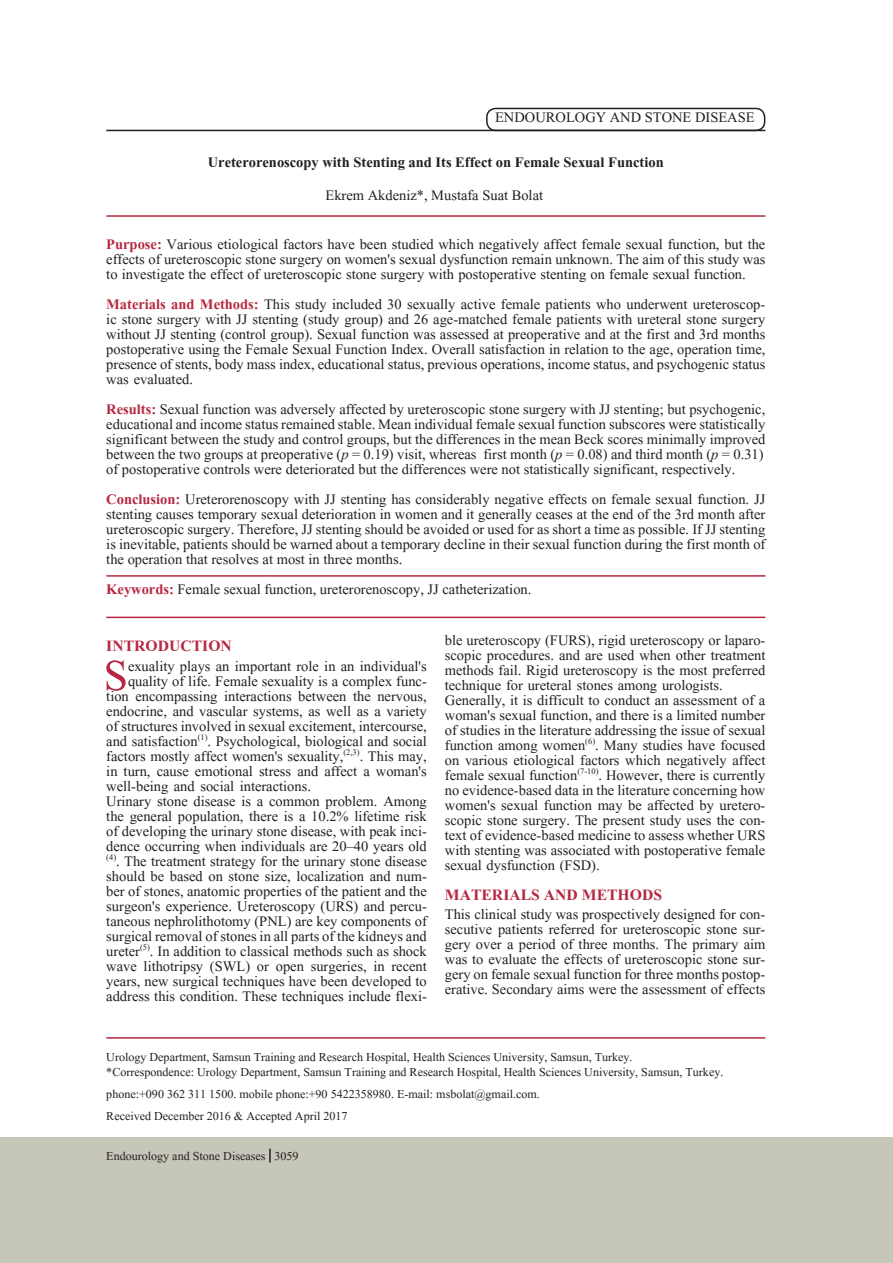
<style>
.page{position:relative;width:893px;height:1263px;background:#fff}
.page>*{position:absolute;margin:0;border:0;box-sizing:border-box;transform-origin:0 0}
.t1{font:54.6px "Aparajita";color:#b62841}
.t2{font:700 19.5px "Aparajita";color:#b62841}
.t3{font:18px/15px "Aparajita";color:#231f20;text-align:justify}
.t4{font:700 18px "Aparajita";color:#231f20}
.t5{font:15px/21.6px "Aparajita";color:#231f20}
.s1{font-weight:700;color:#b62841}
.s2{font-style:italic}
</style>
<div class="page">
<div style="left:0;top:1137px;width:893px;height:126px;background:#c7c7b9"></div>
<hr style="left:106px;top:130px;width:659px;height:1px;background:#231f20">
<hr style="left:106px;top:215px;width:659px;height:2px;background:#b62841">
<hr style="left:106px;top:575px;width:659px;height:2px;background:#b62841">
<hr style="left:106px;top:617px;width:659px;height:1px;background:#b62841">
<hr style="left:106px;top:1037px;width:659px;height:2px;background:#b62841">
<div style="left:486px;top:108px;width:279px;height:23px;border:2px solid #231f20;border-radius:9px"></div>
<svg style="left:269px;top:1148px;width:2px;height:14px"></svg>
<p class="t3" style="left:495px;top:112px;width:261px">ENDOUROLOGY AND STONE DISEASE</p>
<p class="t4" style="left:208px;top:153px;width:457px">Ureterorenoscopy with Stenting and Its Effect on Female Sexual Function</p>
<p class="t3" style="left:325px;top:189px;width:219px">Ekrem Akdeniz*, Mustafa Suat Bolat</p>
<p class="t3" style="left:106px;top:239px;width:661px"><span class="s1">Purpose:</span> Various etiological factors have been studied which negatively affect female sexual function, but the effects of ureteroscopic stone surgery on women's sexual dysfunction remain unknown. The aim of this study was to investigate the effect of ureteroscopic stone surgery with postoperative stenting on female sexual function.</p>
<p class="t3" style="left:106px;top:299px;width:661px"><span class="s1">Materials and Methods:</span> This study included 30 sexually active female patients who underwent ureteroscop&shy;ic stone surgery with JJ stenting (study group) and 26 age-matched female patients with ureteral stone surgery without JJ stenting (control group). Sexual function was assessed at preoperative and at the first and 3rd months postoperative using the Female Sexual Function Index. Overall satisfaction in relation to the age, operation time, presence of stents, body mass index, educational status, previous operations, income status, and psychogenic status was evaluated.</p>
<p class="t3" style="left:106px;top:404px;width:661px"><span class="s1">Results:</span> Sexual function was adversely affected by ureteroscopic stone surgery with JJ stenting; but psychogenic, educational and income status remained stable. Mean individual female sexual function subscores were statistically significant between the study and control groups, but the differences in the mean Beck scores minimally improved between the two groups at preoperative (<span class="s2">p</span> = 0.19) visit, whereas first month (<span class="s2">p</span> = 0.08) and third month (<span class="s2">p</span> = 0.31)</p>
<p class="t3" style="left:106px;top:464px;width:630px">of postoperative controls were deteriorated but the differences were not statistically significant, respectively.</p>
<p class="t3" style="left:106px;top:494px;width:661px"><span class="s1">Conclusion:</span> Ureterorenoscopy with JJ stenting has considerably negative effects on female sexual function. JJ stenting causes temporary sexual deterioration in women and it generally ceases at the end of the 3rd month after ureteroscopic surgery. Therefore, JJ stenting should be avoided or used for as short a time as possible. If JJ stenting is inevitable, patients should be warned about a temporary decline in their sexual function during the first month of the operation that resolves at most in three months.</p>
<p class="t3" style="left:106px;top:584px;width:427px"><span class="s1">Keywords:</span> Female sexual function, ureterorenoscopy, JJ catheterization.</p>
<p class="t2" style="left:106px;top:637px;width:127px">INTRODUCTION</p>
<p class="t1" style="left:104px;top:649px;width:26px">S</p>
<p class="t3" style="left:128px;top:660px;width:300px">exuality plays an important role in an individual's</p>
<p class="t3" style="left:128px;top:675px;width:300px">quality of life. Female sexuality is a complex func-</p>
<p class="t3" style="left:106px;top:690px;width:322px">tion encompassing interactions between the nervous,</p>
<p class="t3" style="left:106px;top:705px;width:322px">endocrine, and vascular systems, as well as a variety</p>
<p class="t3" style="left:106px;top:720px;width:322px">of structures involved in sexual excitement, intercourse,</p>
<p class="t3" style="left:106px;top:735px;width:322px">and satisfaction<sup>(1)</sup>. Psychological, biological and social</p>
<p class="t3" style="left:106px;top:750px;width:322px">factors mostly affect women's sexuality,<sup>(2,3)</sup>. This may,</p>
<p class="t3" style="left:106px;top:765px;width:322px">in turn, cause emotional stress and affect a woman's</p>
<p class="t3" style="left:106px;top:780px;width:206px">well-being and social interactions.</p>
<p class="t3" style="left:106px;top:795px;width:322px">Urinary stone disease is a common problem. Among the general population, there is a 10.2% lifetime risk of developing the urinary stone disease, with peak inci&shy;dence occurring when individuals are 20–40 years old <sup>(4)</sup>. The treatment strategy for the urinary stone disease should be based on stone size, localization and num&shy;ber of stones, anatomic properties of the patient and the surgeon's experience. Ureteroscopy (URS) and percu&shy;taneous nephrolithotomy (PNL) are key components of surgical removal of stones in all parts of the kidneys and ureter<sup>(5)</sup>. In addition to classical methods such as shock wave lithotripsy (SWL) or open surgeries, in recent years, new surgical techniques have been developed to address this condition. These techniques include flexi-</p>
<p class="t3" style="left:445px;top:634px;width:322px">ble ureteroscopy (FURS), rigid ureteroscopy or laparo&shy;scopic procedures. and are used when other treatment methods fail. Rigid ureteroscopy is the most preferred technique for ureteral stones among urologists.</p>
<p class="t3" style="left:445px;top:694px;width:322px">Generally, it is difficult to conduct an assessment of a woman's sexual function, and there is a limited number of studies in the literature addressing the issue of sexual function among women<sup>(6)</sup>. Many studies have focused on various etiological factors which negatively affect female sexual function<sup>(7-10)</sup>. However, there is currently no evidence-based data in the literature concerning how women's sexual function may be affected by uretero&shy;scopic stone surgery. The present study uses the con&shy;text of evidence-based medicine to assess whether URS with stenting was associated with postoperative female sexual dysfunction (FSD).</p>
<p class="t2" style="left:445px;top:885px;width:219px">MATERIALS AND METHODS</p>
<p class="t3" style="left:445px;top:909px;width:322px">This clinical study was prospectively designed for con&shy;secutive patients referred for ureteroscopic stone sur&shy;gery over a period of three months. The primary aim was to evaluate the effects of ureteroscopic stone sur&shy;gery on female sexual function for three months postop&shy;erative. Secondary aims were the assessment of effects</p>
<p class="t5" style="left:106px;top:1048px;width:528px">Urology Department, Samsun Training and Research Hospital, Health Sciences University, Samsun, Turkey.</p>
<p class="t5" style="left:106px;top:1063px;width:619px">*Correspondence: Urology Department, Samsun Training and Research Hospital, Health Sciences University, Samsun, Turkey. phone:+090 362 311 1500. mobile phone:+90 5422358980. E-mail: msbolat@gmail.com.</p>
<p class="t5" style="left:106px;top:1106px;width:243px">Received December 2016 &amp; Accepted April 2017</p>
<p class="t5" style="left:106px;top:1146px;width:194px">Endourology and Stone Diseases 3059</p>
</div>
